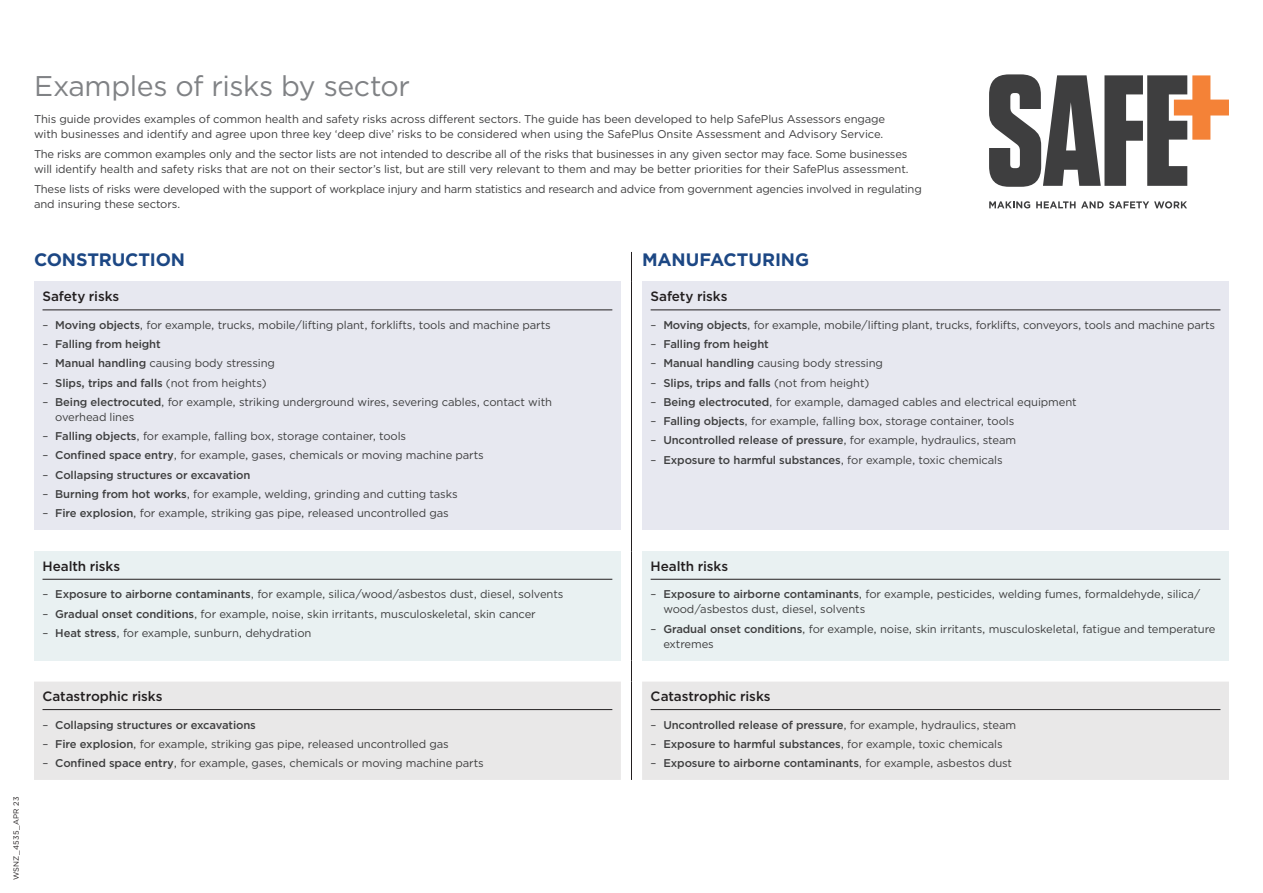
<style>
.page{position:relative;width:1263px;height:893px;background:#fff}
.page>*{position:absolute;margin:0;border:0;box-sizing:border-box;transform-origin:0 0}
.t1{font:28.5px "Gotham";letter-spacing:-.015em;color:#808285}
.industry_head{font:700 18px "Gotham";letter-spacing:-.005em;color:#1c4784}
.H4_rule{font:500 13.5px "Gotham";letter-spacing:-.005em;color:#231f20}
.table_body{font:11.25px/15px "Gotham";letter-spacing:-.01em;color:#3e3e3f}
.t2{font:500 11.25px "Gotham";letter-spacing:-.01em;color:#3e3e3f}
.key_number{font:7.5px "Gotham";letter-spacing:.03em;color:#231f20}
.s1{font-weight:500}
.s2{font-weight:400}
</style>
<div class="page">
<svg style="left:989px;top:201px;width:41px;height:7px"></svg>
<svg style="left:1036px;top:201px;width:39px;height:7px"></svg>
<svg style="left:1081px;top:201px;width:106px;height:7px"></svg>
<svg style="left:989px;top:74px;width:240px;height:113px"></svg>
<div style="left:34px;top:282px;width:587px;height:248px;background:#e7e8f0"></div>
<div style="left:642px;top:282px;width:587px;height:248px;background:#e7e8f0"></div>
<div style="left:34px;top:551px;width:587px;height:109px;background:#e9f1f2"></div>
<div style="left:642px;top:551px;width:587px;height:109px;background:#e9f1f2"></div>
<div style="left:34px;top:682px;width:1195px;height:98px;background:#e9e8e8"></div>
<hr style="left:631px;top:252px;width:1px;height:30px;background:#231f20">
<hr style="left:631px;top:282px;width:1px;height:248px;background:#231f20">
<svg style="left:631px;top:530px;width:1px;height:21px"></svg>
<hr style="left:631px;top:551px;width:1px;height:109px;background:#231f20">
<svg style="left:631px;top:660px;width:1px;height:22px"></svg>
<hr style="left:631px;top:682px;width:1px;height:98px;background:#231f20">
<hr style="left:43px;top:310px;width:569px;height:1px;background:#231f20">
<hr style="left:651px;top:310px;width:569px;height:1px;background:#231f20">
<hr style="left:43px;top:579px;width:569px;height:1px;background:#231f20">
<hr style="left:651px;top:579px;width:569px;height:1px;background:#231f20">
<hr style="left:43px;top:709px;width:569px;height:1px;background:#231f20">
<hr style="left:651px;top:709px;width:569px;height:1px;background:#231f20">
<h2 class="t1" style="left:34px;top:68px;width:377px">Examples of risks by sector</h2>
<p class="table_body" style="left:34px;top:111px;width:853px">This guide provides examples of common health and safety risks across different sectors. The guide has been developed to help SafePlus Assessors engage with businesses and identify and agree upon three key ‘deep dive’ risks to be considered when using the SafePlus Onsite Assessment and Advisory Service.</p>
<p class="table_body" style="left:34px;top:146px;width:876px">The risks are common examples only and the sector lists are not intended to describe all of the risks that businesses in any given sector may face. Some businesses will identify health and safety risks that are not on their sector’s list, but are still very relevant to them and may be better priorities for their SafePlus assessment.</p>
<p class="table_body" style="left:34px;top:182px;width:889px">These lists of risks were developed with the support of workplace injury and harm statistics and research and advice from government agencies involved in regulating and insuring these sectors.</p>
<p class="industry_head" style="left:34px;top:248px;width:153px">CONSTRUCTION</p>
<p class="industry_head" style="left:642px;top:248px;width:169px">MANUFACTURING</p>
<p class="H4_rule" style="left:43px;top:288px;width:78px">Safety risks</p>
<p class="table_body" style="left:43px;top:317px;width:510px">– <span class="s1">Moving objects</span>, for example, trucks, mobile/lifting plant, forklifts, tools and machine parts</p>
<p class="t2" style="left:43px;top:337px;width:120px"><span class="s2">–</span> Falling from height</p>
<p class="table_body" style="left:43px;top:356px;width:234px">– <span class="s1">Manual handling</span> causing body stressing</p>
<p class="t2" style="left:43px;top:375px;width:226px"><span class="s2">–</span> Slips, trips and falls <span class="s2">(not from heights)</span></p>
<p class="table_body" style="left:55px;top:394px;width:498px;text-indent:-13px">– <span class="s1">Being electrocuted</span>, for example, striking underground wires, severing cables, contact with overhead lines</p>
<p class="table_body" style="left:43px;top:428px;width:365px">– <span class="s1">Falling objects</span>, for example, falling box, storage container, tools</p>
<p class="table_body" style="left:43px;top:448px;width:443px">– <span class="s1">Confined space entry</span>, for example, gases, chemicals or moving machine parts</p>
<p class="t2" style="left:43px;top:467px;width:209px"><span class="s2">–</span> Collapsing structures or excavation</p>
<p class="table_body" style="left:43px;top:486px;width:417px">– <span class="s1">Burning from hot works</span>, for example, welding, grinding and cutting tasks</p>
<p class="table_body" style="left:43px;top:505px;width:408px">– <span class="s1">Fire explosion</span>, for example, striking gas pipe, released uncontrolled gas</p>
<p class="H4_rule" style="left:651px;top:288px;width:78px">Safety risks</p>
<p class="table_body" style="left:651px;top:317px;width:566px">– <span class="s1">Moving objects</span>, for example, mobile/lifting plant, trucks, forklifts, conveyors, tools and machine parts</p>
<p class="t2" style="left:651px;top:337px;width:120px"><span class="s2">–</span> Falling from height</p>
<p class="table_body" style="left:651px;top:356px;width:234px">– <span class="s1">Manual handling</span> causing body stressing</p>
<p class="t2" style="left:651px;top:375px;width:220px"><span class="s2">–</span> Slips, trips and falls <span class="s2">(not from height)</span></p>
<p class="table_body" style="left:651px;top:394px;width:428px">– <span class="s1">Being electrocuted</span>, for example, damaged cables and electrical equipment</p>
<p class="table_body" style="left:651px;top:413px;width:365px">– <span class="s1">Falling objects</span>, for example, falling box, storage container, tools</p>
<p class="table_body" style="left:651px;top:433px;width:367px">– <span class="s1">Uncontrolled release of pressure</span>, for example, hydraulics, steam</p>
<p class="table_body" style="left:651px;top:452px;width:353px">– <span class="s1">Exposure to harmful substances</span>, for example, toxic chemicals</p>
<p class="H4_rule" style="left:43px;top:557px;width:79px">Health risks</p>
<p class="table_body" style="left:43px;top:587px;width:522px">– <span class="s1">Exposure to airborne contaminants</span>, for example, silica/wood/asbestos dust, diesel, solvents</p>
<p class="table_body" style="left:43px;top:606px;width:495px">– <span class="s1">Gradual onset conditions</span>, for example, noise, skin irritants, musculoskeletal, skin cancer</p>
<p class="table_body" style="left:43px;top:625px;width:270px">– <span class="s1">Heat stress</span>, for example, sunburn, dehydration</p>
<p class="H4_rule" style="left:651px;top:557px;width:79px">Health risks</p>
<p class="table_body" style="left:663px;top:587px;width:539px;text-indent:-13px">– <span class="s1">Exposure to airborne contaminants</span>, for example, pesticides, welding fumes, formaldehyde, silica/ wood/asbestos dust, diesel, solvents</p>
<p class="table_body" style="left:663px;top:621px;width:554px;text-indent:-13px">– <span class="s1">Gradual onset conditions</span>, for example, noise, skin irritants, musculoskeletal, fatigue and temperature extremes</p>
<p class="key_number" style="left:11px;top:880px;width:85px;rotate:-90deg">WSNZ_4535_Apr 23</p>
<p class="H4_rule" style="left:43px;top:687px;width:121px">Catastrophic risks</p>
<p class="t2" style="left:43px;top:717px;width:215px"><span class="s2">–</span> Collapsing structures or excavations</p>
<p class="table_body" style="left:43px;top:736px;width:408px">– <span class="s1">Fire explosion</span>, for example, striking gas pipe, released uncontrolled gas</p>
<p class="table_body" style="left:43px;top:755px;width:443px">– <span class="s1">Confined space entry</span>, for example, gases, chemicals or moving machine parts</p>
<p class="H4_rule" style="left:651px;top:687px;width:121px">Catastrophic risks</p>
<p class="table_body" style="left:651px;top:717px;width:367px">– <span class="s1">Uncontrolled release of pressure</span>, for example, hydraulics, steam</p>
<p class="table_body" style="left:651px;top:736px;width:353px">– <span class="s1">Exposure to harmful substances</span>, for example, toxic chemicals</p>
<p class="t2" style="left:651px;top:756px;width:363px"><span class="s2">–</span> Exposure to airborne contaminants<span class="s2">, for example, asbestos dust</span></p>
</div>
